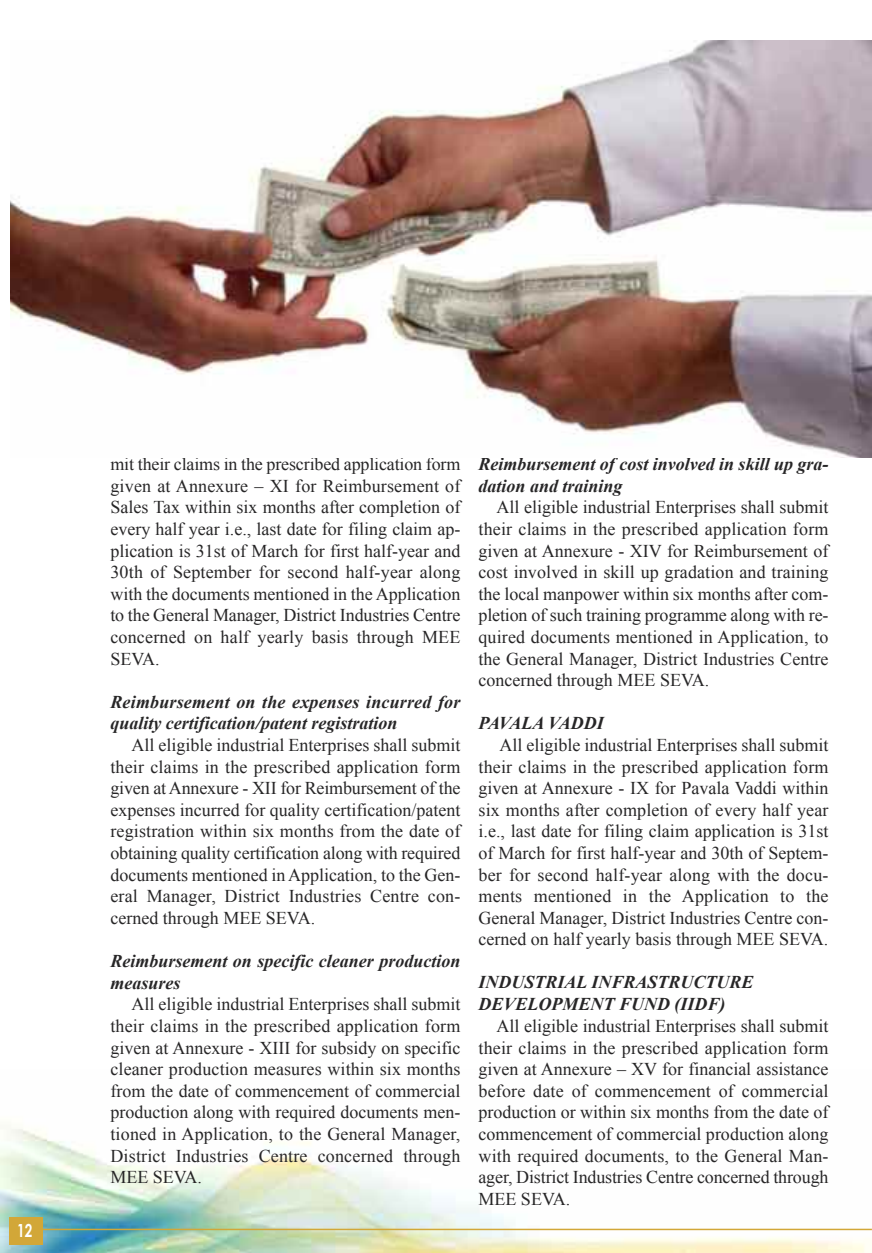
<style>
.page{position:relative;width:872px;height:1253px;background:#fff}
.page>*{position:absolute;margin:0;border:0;box-sizing:border-box;transform-origin:0 0}
.t1{font:18px/21.6px "Times New Roman";color:#272627;text-align:justify}
.t2{font:italic 700 18px/21.9px "Times New Roman";color:#272627}
.t3{font:700 18px "Century Gothic";color:#fff;scale:.75 1}
</style>
<div class="page">
<img style="left:0;top:1125px;width:872px;height:128px">
<div style="left:9px;top:1217px;width:33px;height:28px;background:#d2a738"></div>
<hr style="left:43px;top:1229px;width:828px;height:1px;background:#d2a738">
<img style="left:11px;top:41px;width:861px;height:417px">
<p class="t3" style="left:17px;top:1219px;width:22px">12</p>
<p class="t1" style="left:110px;top:453px;width:351px">mit their claims in the prescribed application form given at Annexure – XI for Reimbursement of Sales Tax within six months after completion of every half year i.e., last date for filing claim ap&shy;plication is 31st of March for first half-year and 30th of September for second half-year along with the documents mentioned in the Application to the General Manager, District Industries Centre concerned on half yearly basis through MEE SEVA.</p>
<p class="t2" style="left:110px;top:690px;width:351px">Reimbursement on the expenses incurred for quality certification/patent registration</p>
<p class="t1" style="left:110px;top:734px;width:351px;text-indent:21px">All eligible industrial Enterprises shall submit their claims in the prescribed application form given at Annexure - XII for Reimbursement of the expenses incurred for quality certification/patent registration within six months from the date of obtaining quality certification along with required documents mentioned in Application, to the Gen&shy;eral Manager, District Industries Centre con&shy;cerned through MEE SEVA.</p>
<p class="t2" style="left:110px;top:950px;width:351px">Reimbursement on specific cleaner production measures</p>
<p class="t1" style="left:110px;top:993px;width:351px;text-indent:21px">All eligible industrial Enterprises shall submit their claims in the prescribed application form given at Annexure - XIII for subsidy on specific cleaner production measures within six months from the date of commencement of commercial production along with required documents men&shy;tioned in Application, to the General Manager, District Industries Centre concerned through MEE SEVA.</p>
<p class="t2" style="left:478px;top:453px;width:350px">Reimbursement of cost involved in skill up gra&shy;dation and training</p>
<p class="t1" style="left:478px;top:496px;width:351px;text-indent:18px">All eligible industrial Enterprises shall submit their claims in the prescribed application form given at Annexure - XIV for Reimbursement of cost involved in skill up gradation and training the local manpower within six months after com&shy;pletion of such training programme along with re&shy;quired documents mentioned in Application, to the General Manager, District Industries Centre concerned through MEE SEVA.</p>
<p class="t2" style="left:478px;top:712px;width:127px">PAVALA VADDI</p>
<p class="t1" style="left:478px;top:734px;width:351px;text-indent:21px">All eligible industrial Enterprises shall submit their claims in the prescribed application form given at Annexure - IX for Pavala Vaddi within six months after completion of every half year i.e., last date for filing claim application is 31st of March for first half-year and 30th of Septem&shy;ber for second half-year along with the docu&shy;ments mentioned in the Application to the General Manager, District Industries Centre con&shy;cerned on half yearly basis through MEE SEVA.</p>
<p class="t2" style="left:478px;top:971px;width:276px">INDUSTRIAL INFRASTRUCTURE<br>DEVELOPMENT FUND (IIDF)</p>
<p class="t1" style="left:478px;top:1015px;width:351px;text-indent:18px">All eligible industrial Enterprises shall submit their claims in the prescribed application form given at Annexure – XV for financial assistance before date of commencement of commercial production or within six months from the date of commencement of commercial production along with required documents, to the General Man&shy;ager, District Industries Centre concerned through MEE SEVA.</p>
</div>
